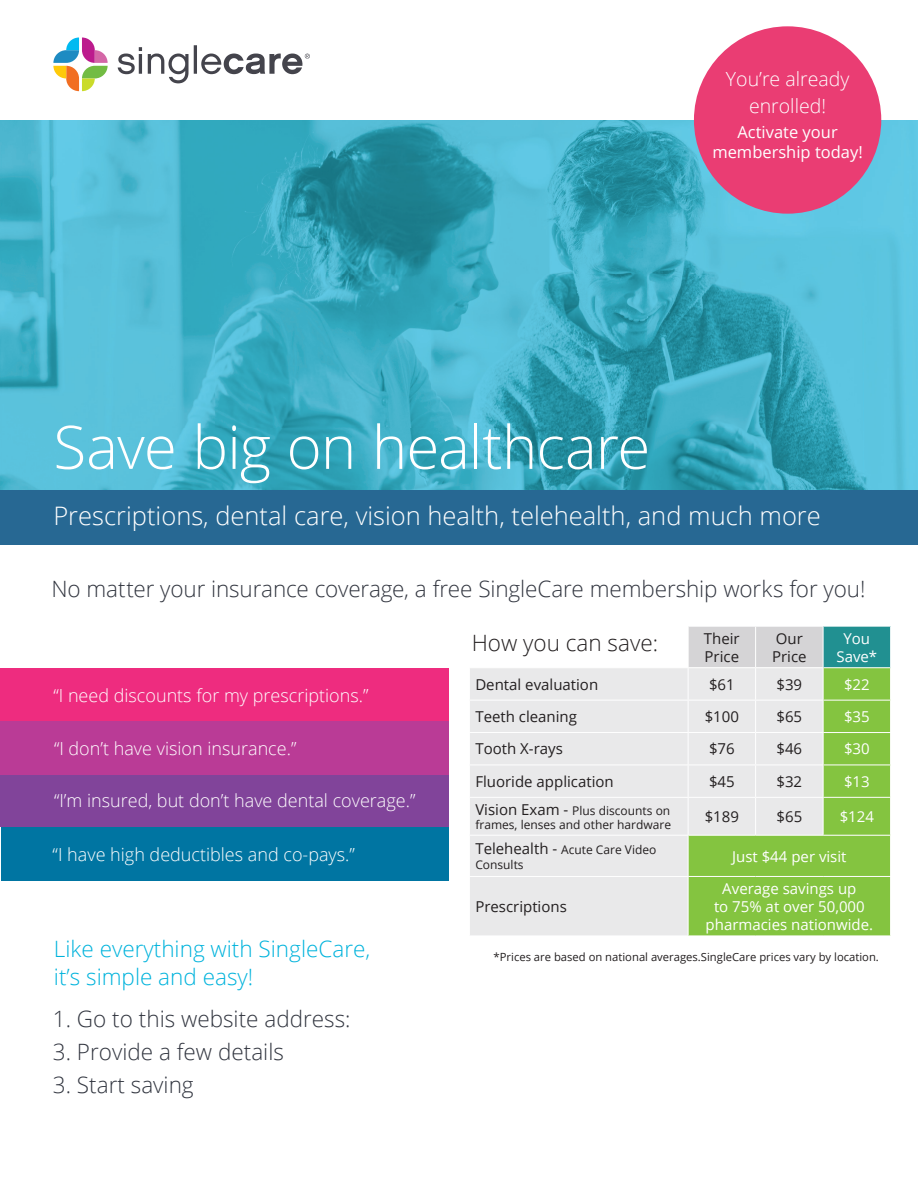
<style>
.page{position:relative;width:918px;height:1188px;background:#fff}
.page>*{position:absolute;margin:0;border:0;box-sizing:border-box;transform-origin:0 0}
.t1{font:300 60px "Open Sans";letter-spacing:-.015em;color:#fff}
.t2{font:300 25.5px "Open Sans";color:#fff}
.t3{font:300 22.5px "Open Sans";color:#323640}
.t4{font:300 22.5px/28.5px "Open Sans";color:#00b3dc}
.t5{font:300 22.5px "Open Sans";color:#231f20}
.t6{font:300 19.5px/27px "Open Sans";color:#fff;text-align:center}
.t7{font:300 18px "Open Sans";color:#fff}
.t8{font:16.5px/19.5px "Open Sans";color:#fff;text-align:center}
.t9{font:15px/18px "Open Sans";color:#231f20}
.t10{font:15px/18px "Open Sans";color:#fff;text-align:center}
.t11{font:12px/14.4px "Open Sans";color:#231f20}
.t12{font:11.25px "Open Sans";color:#231f20}
.s1{font-size:15px}
</style>
<div class="page">
<div style="left:0;top:669px;width:859px;height:53px;background:#ee2c7f"></div>
<div style="left:0;top:774px;width:864px;height:53px;background:#81449a"></div>
<div style="left:0;top:721px;width:872px;height:54px;background:#ba3b96"></div>
<div style="left:1px;top:827px;width:864px;height:54px;background:#0075a2"></div>
<div style="left:449px;top:612px;width:442px;height:364px;background:#fff"></div>
<svg style="left:0;top:120px;width:917px;height:370px;background:#43afc6"></svg>
<div style="left:0;top:490px;width:918px;height:54px;background:#276893"></div>
<svg style="left:53px;top:37px;width:55px;height:54px"></svg>
<svg style="left:118px;top:45px;width:192px;height:38px"></svg>
<div style="left:694px;top:26px;width:187px;height:188px;background:#ea3d73;border-radius:50%"></div>
<div style="left:470px;top:668px;width:218px;height:267px;background:#e9e9ea"></div>
<svg style="left:689px;top:627px;width:201px;height:309px;background:#abd08e"></svg>
<hr style="left:755px;top:627px;width:1px;height:40px;background:#fff">
<hr style="left:823px;top:627px;width:1px;height:40px;background:#fff">
<hr style="left:688px;top:667px;width:68px;height:1px;background:#fff">
<hr style="left:756px;top:667px;width:67px;height:1px;background:#fff">
<hr style="left:755px;top:668px;width:1px;height:32px;background:#fff">
<hr style="left:823px;top:667px;width:68px;height:1px;background:#fff">
<hr style="left:823px;top:668px;width:1px;height:32px;background:#fff">
<hr style="left:469px;top:700px;width:219px;height:1px;background:#fff">
<hr style="left:688px;top:700px;width:68px;height:1px;background:#fff">
<hr style="left:756px;top:700px;width:67px;height:1px;background:#fff">
<hr style="left:755px;top:701px;width:1px;height:31px;background:#fff">
<hr style="left:823px;top:700px;width:68px;height:1px;background:#fff">
<hr style="left:823px;top:701px;width:1px;height:31px;background:#fff">
<hr style="left:469px;top:732px;width:219px;height:1px;background:#fff">
<hr style="left:688px;top:732px;width:68px;height:1px;background:#fff">
<hr style="left:756px;top:732px;width:67px;height:1px;background:#fff">
<hr style="left:755px;top:733px;width:1px;height:32px;background:#fff">
<hr style="left:823px;top:732px;width:68px;height:1px;background:#fff">
<hr style="left:823px;top:733px;width:1px;height:32px;background:#fff">
<hr style="left:469px;top:765px;width:219px;height:1px;background:#fff">
<hr style="left:688px;top:765px;width:68px;height:1px;background:#fff">
<hr style="left:756px;top:765px;width:67px;height:1px;background:#fff">
<hr style="left:755px;top:765px;width:1px;height:32px;background:#fff">
<hr style="left:823px;top:765px;width:68px;height:1px;background:#fff">
<hr style="left:823px;top:765px;width:1px;height:32px;background:#fff">
<hr style="left:469px;top:797px;width:219px;height:1px;background:#fff">
<hr style="left:688px;top:797px;width:68px;height:1px;background:#fff">
<hr style="left:756px;top:797px;width:67px;height:1px;background:#fff">
<hr style="left:755px;top:798px;width:1px;height:37px;background:#fff">
<hr style="left:823px;top:797px;width:68px;height:1px;background:#fff">
<hr style="left:823px;top:798px;width:1px;height:37px;background:#fff">
<hr style="left:469px;top:835px;width:219px;height:1px;background:#fff">
<hr style="left:688px;top:835px;width:68px;height:1px;background:#fff">
<hr style="left:756px;top:835px;width:67px;height:1px;background:#fff">
<hr style="left:823px;top:835px;width:68px;height:1px;background:#fff">
<hr style="left:469px;top:876px;width:219px;height:1px;background:#fff">
<hr style="left:688px;top:876px;width:68px;height:1px;background:#fff">
<hr style="left:756px;top:876px;width:67px;height:1px;background:#fff">
<hr style="left:823px;top:876px;width:68px;height:1px;background:#fff">
<p class="t6" style="left:726px;top:65px;width:125px">You’re already enrolled!</p>
<p class="t8" style="left:712px;top:122px;width:152px">Activate your membership today!</p>
<h1 class="t1" style="left:53px;top:405px;width:598px">Save big on healthcare</h1>
<h2 class="t2" style="left:53px;top:498px;width:769px">Prescriptions, dental care, vision health, telehealth, and much more</h2>
<p class="t3" style="left:51px;top:573px;width:815px">No matter your insurance coverage, a free SingleCare membership works for you!</p>
<p class="t5" style="left:472px;top:627px;width:188px">How you can save:</p>
<p class="t9" style="left:704px;top:629px;width:37px">Their<br>Price</p>
<p class="t9" style="left:772px;top:629px;width:36px">Our<br>Price</p>
<p class="t10" style="left:836px;top:629px;width:42px">You<br>Save*</p>
<p class="t7" style="left:53px;top:683px;width:317px">“I need discounts for my prescriptions.”</p>
<p class="t7" style="left:54px;top:735px;width:244px">“I don’t have vision insurance.”</p>
<p class="t7" style="left:54px;top:788px;width:363px">“I’m insured, but don’t have dental coverage.”</p>
<p class="t7" style="left:53px;top:842px;width:304px">“I have high deductibles and co-pays.”</p>
<p class="t4" style="left:54px;top:934px;width:318px">Like everything with SingleCare, it’s simple and easy!</p>
<p class="t3" style="left:53px;top:1003px;width:299px">1. Go to this website address:</p>
<p class="t3" style="left:53px;top:1036px;width:233px">3. Provide a few details</p>
<p class="t3" style="left:53px;top:1069px;width:142px">3. Start saving</p>
<p class="t9" style="left:475px;top:675px;width:124px">Dental evaluation</p>
<p class="t9" style="left:709px;top:675px;width:27px">$61</p>
<p class="t9" style="left:777px;top:675px;width:27px">$39</p>
<p class="t10" style="left:844px;top:675px;width:27px">$22</p>
<p class="t9" style="left:475px;top:707px;width:103px">Teeth cleaning</p>
<p class="t9" style="left:705px;top:707px;width:36px">$100</p>
<p class="t9" style="left:777px;top:707px;width:27px">$65</p>
<p class="t10" style="left:844px;top:707px;width:27px">$35</p>
<p class="t9" style="left:475px;top:740px;width:89px">Tooth X-rays</p>
<p class="t9" style="left:709px;top:740px;width:27px">$76</p>
<p class="t9" style="left:777px;top:740px;width:27px">$46</p>
<p class="t10" style="left:844px;top:740px;width:27px">$30</p>
<p class="t9" style="left:475px;top:772px;width:140px">Fluoride application</p>
<p class="t9" style="left:709px;top:772px;width:27px">$45</p>
<p class="t9" style="left:777px;top:772px;width:27px">$32</p>
<p class="t10" style="left:844px;top:772px;width:27px">$13</p>
<p class="t11" style="left:475px;top:803px;width:197px"><span class="s1">Vision Exam -</span> Plus discounts on frames, lenses and other hardware</p>
<p class="t9" style="left:705px;top:807px;width:36px">$189</p>
<p class="t9" style="left:777px;top:807px;width:27px">$65</p>
<p class="t10" style="left:840px;top:807px;width:36px">$124</p>
<p class="t11" style="left:475px;top:843px;width:183px"><span class="s1">Telehealth -</span> Acute Care Video<br>Consults</p>
<p class="t10" style="left:732px;top:847px;width:116px">Just $44 per visit</p>
<p class="t9" style="left:475px;top:897px;width:93px">Prescriptions</p>
<p class="t10" style="left:706px;top:879px;width:169px">Average savings up<br>to 75% at over 50,000 pharmacies nationwide.</p>
<p class="t12" style="left:494px;top:949px;width:387px">*Prices are based on national averages.SingleCare prices vary by location.</p>
</div>
